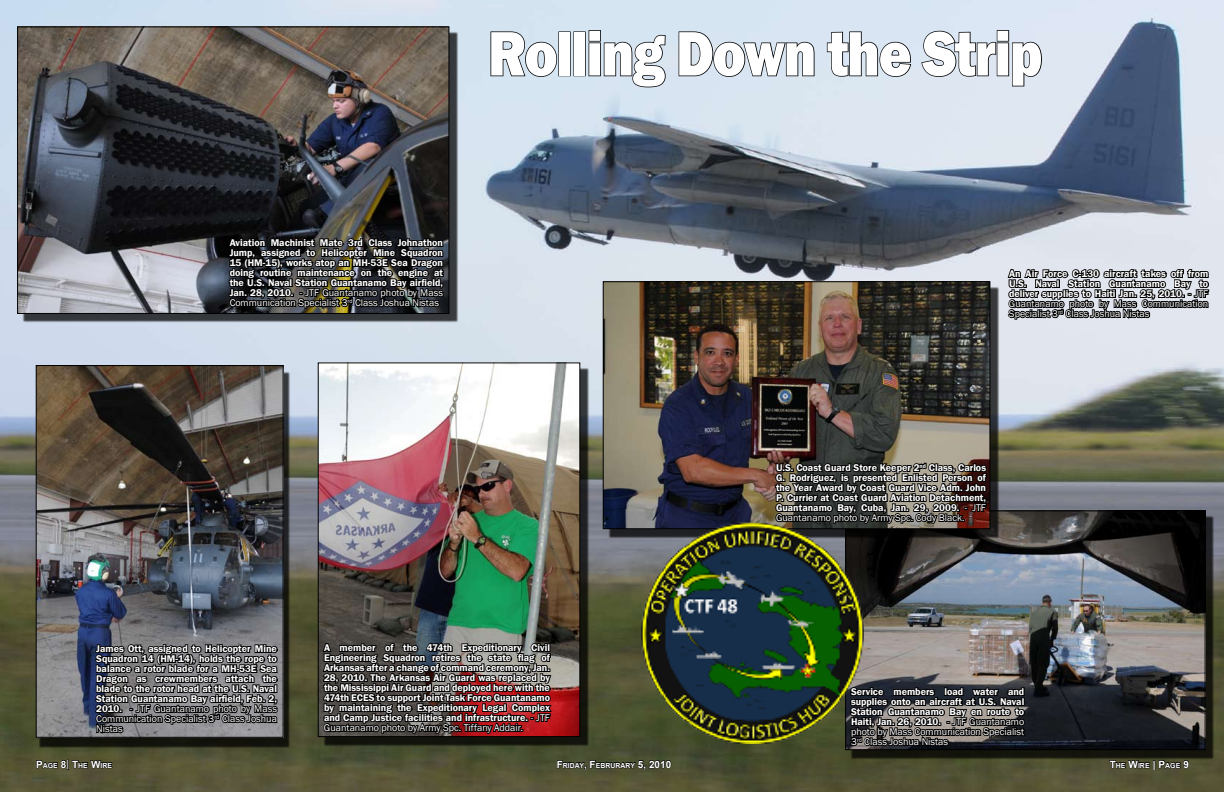
<style>
.page{position:relative;width:1224px;height:792px;background:#fff}
.page>*{position:absolute;margin:0;border:0;box-sizing:border-box;transform-origin:0 0}
.t1{font:800 65px "Franklin Gothic";letter-spacing:-.025em;color:#fff;scale:.86 1}
.t2{font:600 10px/10px "Franklin Gothic";color:#fff;text-align:justify}
.t3{font:700 10px "Arial";color:#fff}
.t4{font:700 7px "Arial";color:#fff}
.s1{font-weight:400}
.s2{font-size:10px}
.s3{font-weight:400;font-size:10px}
</style>
<div class="page">
<img style="left:0;top:0;width:1224px;height:792px">
<svg style="left:35px;top:758px;width:78px;height:12px"></svg>
<svg style="left:557px;top:759px;width:115px;height:17px;background:#383a24"></svg>
<div style="left:22px;top:31px;width:454px;height:309px;background:#000;opacity:.75"></div>
<img style="left:19px;top:29px;width:428px;height:283px">
<div style="left:17px;top:27px;width:432px;height:287px;border:1px solid #000"></div>
<div style="left:322px;top:367px;width:285px;height:396px;background:#000;opacity:.75"></div>
<img style="left:320px;top:365px;width:258px;height:370px">
<div style="left:318px;top:363px;width:262px;height:374px;border:1px solid #000"></div>
<div style="left:38px;top:371px;width:270px;height:395px;background:#000;opacity:.75"></div>
<img style="left:38px;top:367px;width:243px;height:368px">
<div style="left:36px;top:365px;width:247px;height:372px;border:1px solid #000"></div>
<svg style="left:94px;top:633px;width:185px;height:105px;background:#414144"></svg>
<svg style="left:227px;top:227px;width:218px;height:85px;background:#1a1a19"></svg>
<svg style="left:321px;top:641px;width:233px;height:96px;background:#30201f"></svg>
<div style="left:850px;top:515px;width:374px;height:261px;background:#000;opacity:.75"></div>
<img style="left:864px;top:513px;width:339px;height:235px">
<svg style="left:843px;top:683px;width:184px;height:68px;background:#292829"></svg>
<div style="left:607px;top:286px;width:410px;height:269px;background:#000;opacity:.75"></div>
<img style="left:605px;top:284px;width:383px;height:243px">
<div style="left:603px;top:282px;width:387px;height:247px;border:1px solid #000"></div>
<svg style="left:774px;top:460px;width:214px;height:67px;background:#2a2521"></svg>
<svg style="left:1006px;top:268px;width:205px;height:55px;background:#6a6c70"></svg>
<svg style="left:490px;top:31px;width:68px;height:47px;background:#b1bec9"></svg>
<div style="left:558px;top:31px;width:13px;height:45px;border:1px solid #000"></div>
<div style="left:573px;top:31px;width:13px;height:45px;border:1px solid #000"></div>
<svg style="left:588px;top:29px;width:78px;height:59px;background:#b1bcc7"></svg>
<svg style="left:678px;top:31px;width:137px;height:47px;background:#b5bfc9"></svg>
<svg style="left:826px;top:31px;width:86px;height:47px;background:#b2bcc6"></svg>
<svg style="left:920px;top:29px;width:123px;height:58px;background:#bac2cc"></svg>
<img style="left:642px;top:522px;width:222px;height:221px">
<h1 class="t1" style="left:488px;top:12px;width:646px">Rolling Down the Strip</h1>
<p class="t2" style="left:230px;top:238px;width:215px">Aviation Machinist Mate 3rd Class Johnathon Jump, assigned to Helicopter Mine Squadron 15 (HM-15), works atop an MH-53E Sea Dragon doing routine maintenance on the engine at the U.S. Naval Station Guantanamo Bay airfield, Jan. 28, 2010. <span class="s1">- JTF Guantanamo photo by Mass Communication Specialist 3</span><sup>rd</sup> <span class="s1">Class Joshua Nistas</span></p>
<p class="t2" style="left:1009px;top:269px;width:201px">An Air Force C-130 aircraft takes off from U.S. Naval Station Guantanamo Bay to deliver supplies to Haiti Jan. 25, 2010. <span class="s1">- JTF Guantanamo photo by Mass Communication Specialist 3</span><sup>rd</sup> <span class="s1">Class Joshua Nistas</span></p>
<p class="t2" style="left:776px;top:463px;width:212px">U.S. Coast Guard Store Keeper 2<sup>nd</sup> Class, Carlos G. Rodriguez, is presented Enlisted Person of the Year Award by Coast Guard Vice Adm. John P. Currier at Coast Guard Aviation Detachment, Guantanamo Bay, Cuba, Jan. 29, 2009. <span class="s1">- JTF Guantanamo photo by Army Spc. Cody Black.</span></p>
<p class="t2" style="left:96px;top:644px;width:182px">James Ott, assigned to Helicopter Mine Squadron 14 (HM-14), holds the rope to balance a rotor blade for a MH-53E Sea Dragon as crewmembers attach the blade to the rotor head at the U.S. Naval Station Guantanamo Bay airfield, Feb. 2, 2010. <span class="s1">- JTF Guantanamo photo by Mass Communication Specialist 3</span><sup>rd</sup> <span class="s1">Class Joshua Nistas</span></p>
<p class="t2" style="left:324px;top:643px;width:228px">A member of the 474th Expeditionary Civil Engineering Squadron retires the state flag of Arkansas after a change of command ceremony, Jan.<br>28, 2010. The Arkansas Air Guard was replaced by the Mississippi Air Guard and deployed here with the 474th ECES to support Joint Task Force Guantanamo by maintaining the Expeditionary Legal Complex and Camp Justice facilities and infrastructure. <span class="s1">- JTF Guantanamo photo by Army Spc. Tiffany Addair.</span></p>
<p class="t2" style="left:851px;top:687px;width:175px">Service members load water and supplies onto an aircraft at U.S. Naval Station Guantanamo Bay en route to Haiti, Jan. 26, 2010. <span class="s1">- JTF Guantanamo photo by Mass Communication Specialist 3</span><sup>rd</sup> <span class="s1">Class Joshua Nistas</span></p>
<p class="t4" style="left:43px;top:761px;width:70px">AGE <span class="s2">8</span> <span class="s3">|</span> <span class="s2">T</span>HEHE <span class="s2">W</span>IRE</p>
<p class="t4" style="left:1138px;top:761px;width:43px">IRE <span class="s2">| P</span>AGE</p>
<p class="t4" style="left:597px;top:761px;width:72px">EBRUARY <span class="s2">5, 2010</span></p>
<p class="t3" style="left:638px;top:758px;width:35px">5, 2010</p>
<p class="t4" style="left:1110px;top:761px;width:40px"><span class="s2">T</span>HEHE <span class="s2">W</span>IRE</p>
<p class="t4" style="left:1165px;top:761px;width:25px">AGE <span class="s2">9</span></p>
<p class="t4" style="left:36px;top:761px;width:22px"><span class="s2">P</span>AGE</p>
<p class="t4" style="left:100px;top:761px;width:13px">IRE</p>
<p class="t4" style="left:557px;top:761px;width:29px"><span class="s2">FF</span>RIDAY</p>
<p class="t4" style="left:564px;top:761px;width:72px">RIDAY<span class="s2">, F, F</span>EBRURARY</p>
</div>
